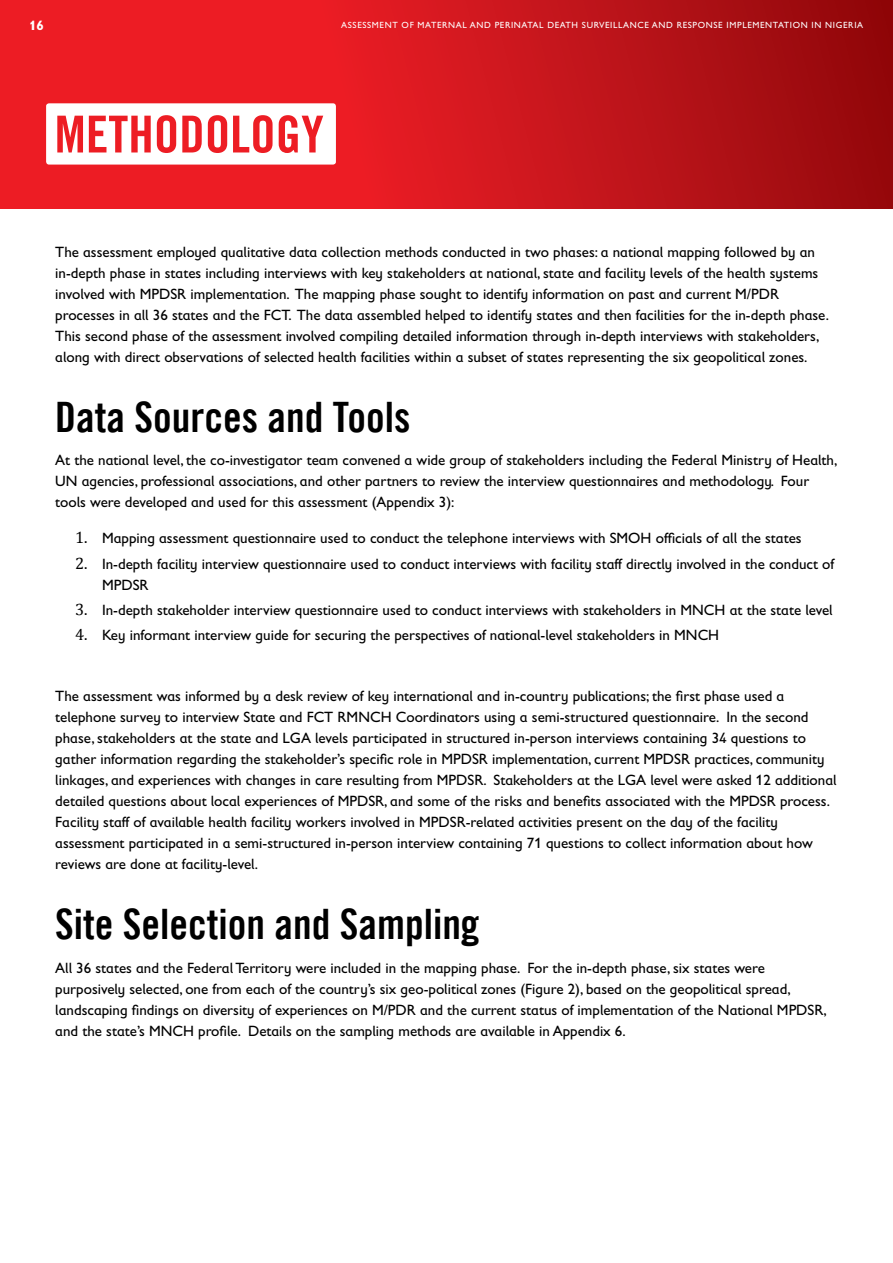
<style>
.page{position:relative;width:893px;height:1263px;background:#fff}
.page>*{position:absolute;margin:0;border:0;box-sizing:border-box;transform-origin:0 0}
.t1{font:51px "Trade Gothic LT Bold Cond Twenty";color:#ed1d24}
.t2{font:42px "Trade Gothic LT Bold Cond Twenty";color:#000}
.t3{font:15px/21px "Gill Sans Infant Std";color:#000}
.t4{font:700 13.5px "Gill Sans Infant Std";color:#fff}
.t5{font:9px "Gill Sans Infant Std";letter-spacing:.07em;color:#fff}
.s1{font-family:"Cambria";font-size:16.5px}
</style>
<div class="page">
<svg style="left:0;top:0;width:893px;height:208px;background:#cc151c"></svg>
<div style="left:46px;top:103px;width:290px;height:62px;background:#fff;border-radius:3px"></div>
<p class="t4" style="left:29px;top:17px;width:16px">16</p>
<p class="t5" style="left:341px;top:20px;width:523px">ASSESSMENT OF MATERNAL AND PERINATAL DEATH SURVEILLANCE AND RESPONSE IMPLEMENTATION IN NIGERIA</p>
<h1 class="t1" style="left:55px;top:103px;width:271px">METHODOLOGY</h1>
<p class="t3" style="left:55px;top:241px;width:775px">The assessment employed qualitative data collection methods conducted in two phases: a national mapping followed by an in-depth phase in states including interviews with key stakeholders at national, state and facility levels of the health systems involved with MPDSR implementation. The mapping phase sought to identify information on past and current M/PDR processes in all 36 states and the FCT. The data assembled helped to identify states and then facilities for the in-depth phase.<br>This second phase of the assessment involved compiling detailed information through in-depth interviews with stakeholders, along with direct observations of selected health facilities within a subset of states representing the six geopolitical zones.</p>
<h2 class="t2" style="left:55px;top:391px;width:357px">Data Sources and Tools</h2>
<p class="t3" style="left:55px;top:450px;width:784px">At the national level, the co-investigator team convened a wide group of stakeholders including the Federal Ministry of Health,<br>UN agencies, professional associations, and other partners to review the interview questionnaires and methodology. Four tools were developed and used for this assessment (Appendix 3):</p>
<p class="t3" style="left:75px;top:528px;width:728px"><span class="s1">1.</span> Mapping assessment questionnaire used to conduct the telephone interviews with SMOH officials of all the states</p>
<p class="t3" style="left:102px;top:553px;width:734px;text-indent:-27px"><span class="s1">2.</span> In-depth facility interview questionnaire used to conduct interviews with facility staff directly involved in the conduct of<br>MPDSR</p>
<p class="t3" style="left:75px;top:599px;width:759px"><span class="s1">3.</span> In-depth stakeholder interview questionnaire used to conduct interviews with stakeholders in MNCH at the state level</p>
<p class="t3" style="left:75px;top:625px;width:646px"><span class="s1">4.</span> Key informant interview guide for securing the perspectives of national-level stakeholders in MNCH</p>
<p class="t3" style="left:55px;top:686px;width:783px">The assessment was informed by a desk review of key international and in-country publications; the first phase used a telephone survey to interview State and FCT RMNCH Coordinators using a semi-structured questionnaire. In the second phase, stakeholders at the state and LGA levels participated in structured in-person interviews containing 34 questions to gather information regarding the stakeholder’s specific role in MPDSR implementation, current MPDSR practices, community linkages, and experiences with changes in care resulting from MPDSR. Stakeholders at the LGA level were asked 12 additional detailed questions about local experiences of MPDSR, and some of the risks and benefits associated with the MPDSR process.<br>Facility staff of available health facility workers involved in MPDSR-related activities present on the day of the facility assessment participated in a semi-structured in-person interview containing 71 questions to collect information about how reviews are done at facility-level.</p>
<h2 class="t2" style="left:55px;top:899px;width:426px">Site Selection and Sampling</h2>
<p class="t3" style="left:55px;top:957px;width:773px">All 36 states and the Federal Territory were included in the mapping phase. For the in-depth phase, six states were purposively selected, one from each of the country’s six geo-political zones (Figure 2), based on the geopolitical spread, landscaping findings on diversity of experiences on M/PDR and the current status of implementation of the National MPDSR, and the state’s MNCH profile. Details on the sampling methods are available in Appendix 6.</p>
</div>
